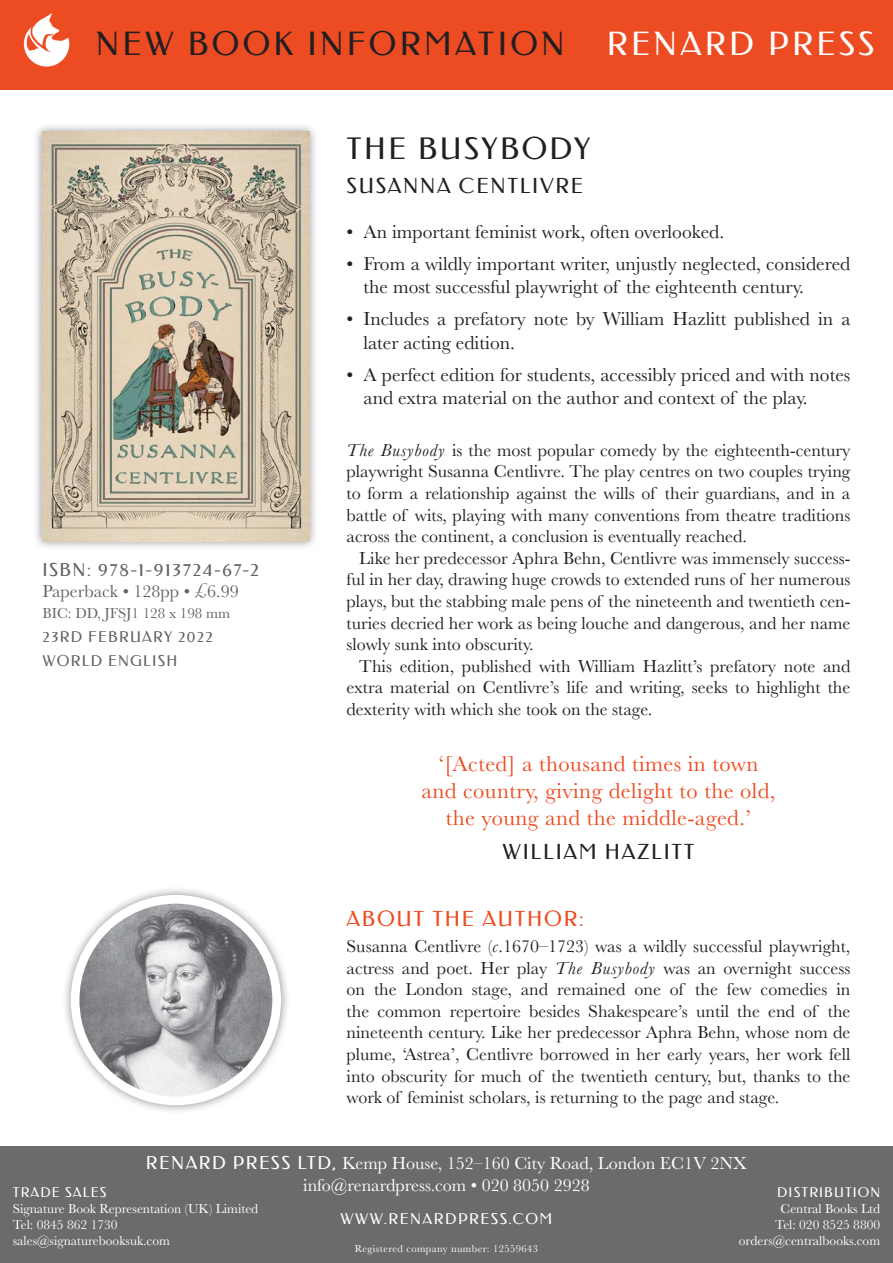
<style>
.page{position:relative;width:893px;height:1263px;background:#fff}
.page>*{position:absolute;margin:0;border:0;box-sizing:border-box;transform-origin:0 0}
.subsub_head{font:32.4px "Federo";letter-spacing:.1em;color:#231f20}
.subsub_head-2{font:32.4px "Federo";letter-spacing:.1em;color:#fff}
.t1{font:30px "Federo";letter-spacing:.08em;color:#231f20}
.QUOTE{font:22.5px "Baskerville";letter-spacing:.02em;color:#ed4c23}
.AUTHOR{font:21px "Federo";letter-spacing:.08em;color:#231f20}
.AUTHOR-2{font:21px "Federo";letter-spacing:.08em;color:#ed4c23}
.QUOTE_AUTHOR{font:21px "Federo";letter-spacing:.08em;color:#231f20}
.BULLETS{font:19.5px/23.4px "Baskerville";color:#231f20}
.BODY{font:18px/21.6px "Baskerville";color:#231f20;text-align:justify}
.BODY-NOIND{font:18px/21.6px "Baskerville";color:#231f20;text-align:justify}
.t2{font:18px "Baskerville";color:#fff}
.t3{font:18px "Federo";letter-spacing:.08em;color:#616265}
.t4{font:18px "Baskerville";color:#616265}
.t5{font:15px "Federo";letter-spacing:.08em;color:#616265}
.t6{font:15px "Baskerville";color:#616265}
.t7{font:15px "Federo";letter-spacing:.1em;color:#fff}
.t8{font:13.5px "Baskerville";color:#fff}
.t9{font:13.5px "Federo";letter-spacing:.08em;color:#fff}
.t10{font:10.5px "Baskerville";letter-spacing:.04em;color:#fff}
.s1{font-style:italic}
.s2{font-family:"Federo"}
</style>
<div class="page">
<div style="left:0;top:0;width:893px;height:89px;background:#ed4c23"></div>
<div style="left:0;top:1146px;width:893px;height:117px;background:#696b6d"></div>
<img style="left:23px;top:13px;width:47px;height:54px">
<div style="left:33px;top:122px;width:286px;height:429px;background:#231f20;opacity:.5"></div>
<img style="left:43px;top:132px;width:266px;height:409px">
<div style="left:61px;top:886px;width:229px;height:229px;background:#231f20;opacity:.5"></div>
<img style="left:77px;top:903px;width:199px;height:198px">
<div style="left:71px;top:895px;width:210px;height:210px;border:9px solid #fff;border-radius:50%"></div>
<p class="subsub_head" style="left:96px;top:25px;width:470px">NEW BOOK INFORMATION</p>
<p class="subsub_head-2" style="left:607px;top:25px;width:269px">RENARD PRESS</p>
<p class="t3" style="left:43px;top:559px;width:218px">ISBN: 978-1-913724-67-2</p>
<p class="t4" style="left:43px;top:580px;width:198px">Paperback • 128pp • <sup>£</sup>6.99</p>
<p class="t6" style="left:43px;top:604px;width:189px">BIC: DD, JFSJ1 128 x 198 mm</p>
<p class="t5" style="left:43px;top:628px;width:172px">23RD FEBRUARY 2022</p>
<p class="t5" style="left:43px;top:652px;width:136px">WORLD ENGLISH</p>
<p class="t1" style="left:347px;top:132px;width:245px">THE BUSYBODY</p>
<p class="AUTHOR" style="left:347px;top:174px;width:238px">SUSANNA CENTLIVRE</p>
<p class="BULLETS" style="left:347px;top:220px;width:379px">• An important feminist work, often overlooked.</p>
<p class="BULLETS" style="left:364px;top:252px;width:488px;text-indent:-17px">• From a wildly important writer, unjustly neglected, considered the most successful playwright of the eighteenth century.</p>
<p class="BULLETS" style="left:364px;top:308px;width:488px;text-indent:-17px">• Includes a prefatory note by William Hazlitt published in a later acting edition.</p>
<p class="BULLETS" style="left:364px;top:363px;width:488px;text-indent:-17px">• A perfect edition for students, accessibly priced and with notes and extra material on the author and context of the play.</p>
<p class="BODY" style="left:347px;top:439px;width:505px"><span class="s1">The Busybody</span> is the most popular comedy by the eighteenth-century playwright Susanna Centlivre. The play centres on two couples trying to form a relationship against the wills of their guardians, and in a battle of wits, playing with many conventions from theatre traditions across the continent, a conclusion is eventually reached.</p>
<p class="BODY" style="left:347px;top:547px;width:505px;text-indent:13px">Like her predecessor Aphra Behn, Centlivre was immensely success&shy;ful in her day, drawing huge crowds to extended runs of her numerous plays, but the stabbing male pens of the nineteenth and twentieth cen&shy;turies decried her work as being louche and dangerous, and her name slowly sunk into obscurity.</p>
<p class="BODY" style="left:347px;top:655px;width:505px;text-indent:13px">This edition, published with William Hazlitt’s prefatory note and extra material on Centlivre’s life and writing, seeks to highlight the dexterity with which she took on the stage.</p>
<p class="QUOTE" style="left:438px;top:749px;width:322px">‘[Acted] a thousand times in town</p>
<p class="QUOTE" style="left:421px;top:776px;width:355px">and country, giving delight to the old,</p>
<p class="QUOTE" style="left:446px;top:803px;width:307px">the young and the middle-aged.’</p>
<p class="QUOTE_AUTHOR" style="left:503px;top:839px;width:193px">WILLIAM HAZLITT</p>
<p class="AUTHOR-2" style="left:347px;top:907px;width:239px">ABOUT THE AUTHOR:</p>
<p class="BODY-NOIND" style="left:347px;top:936px;width:505px">Susanna Centlivre (<span class="s1">c</span>.1670–1723) was a wildly successful playwright, actress and poet. Her play <span class="s1">The Busybody</span> was an overnight success on the London stage, and remained one of the few comedies in the common repertoire besides Shakespeare’s until the end of the nineteenth century. Like her predecessor Aphra Behn, whose nom de plume, ‘Astrea’, Centlivre borrowed in her early years, her work fell into obscurity for much of the twentieth century, but, thanks to the work of feminist scholars, is returning to the page and stage.</p>
<p class="t2" style="left:146px;top:1152px;width:602px"><span class="s2">RENARD PRESS LTD,</span> Kemp House, 152–160 City Road, London EC1V 2NX</p>
<p class="t2" style="left:303px;top:1173px;width:288px">info@renardpress.com • 020 8050 2928</p>
<p class="t7" style="left:341px;top:1210px;width:213px">WWW.RENARDPRESS.COM</p>
<p class="t10" style="left:355px;top:1242px;width:185px">Registered company number: 12559643</p>
<p class="t9" style="left:13px;top:1184px;width:95px">TRADE SALES</p>
<p class="t9" style="left:777px;top:1184px;width:105px">DISTRIBUTION</p>
<p class="t8" style="left:13px;top:1200px;width:247px">Signature Book Representation (UK) Limited</p>
<p class="t8" style="left:781px;top:1200px;width:101px">Central Books Ltd</p>
<p class="t8" style="left:13px;top:1216px;width:106px">Tel: 0845 862 1730</p>
<p class="t8" style="left:775px;top:1216px;width:106px">Tel: 020 8525 8800</p>
<p class="t8" style="left:13px;top:1232px;width:159px">sales@signaturebooksuk.com</p>
<p class="t8" style="left:739px;top:1232px;width:143px">orders@centralbooks.com</p>
</div>
